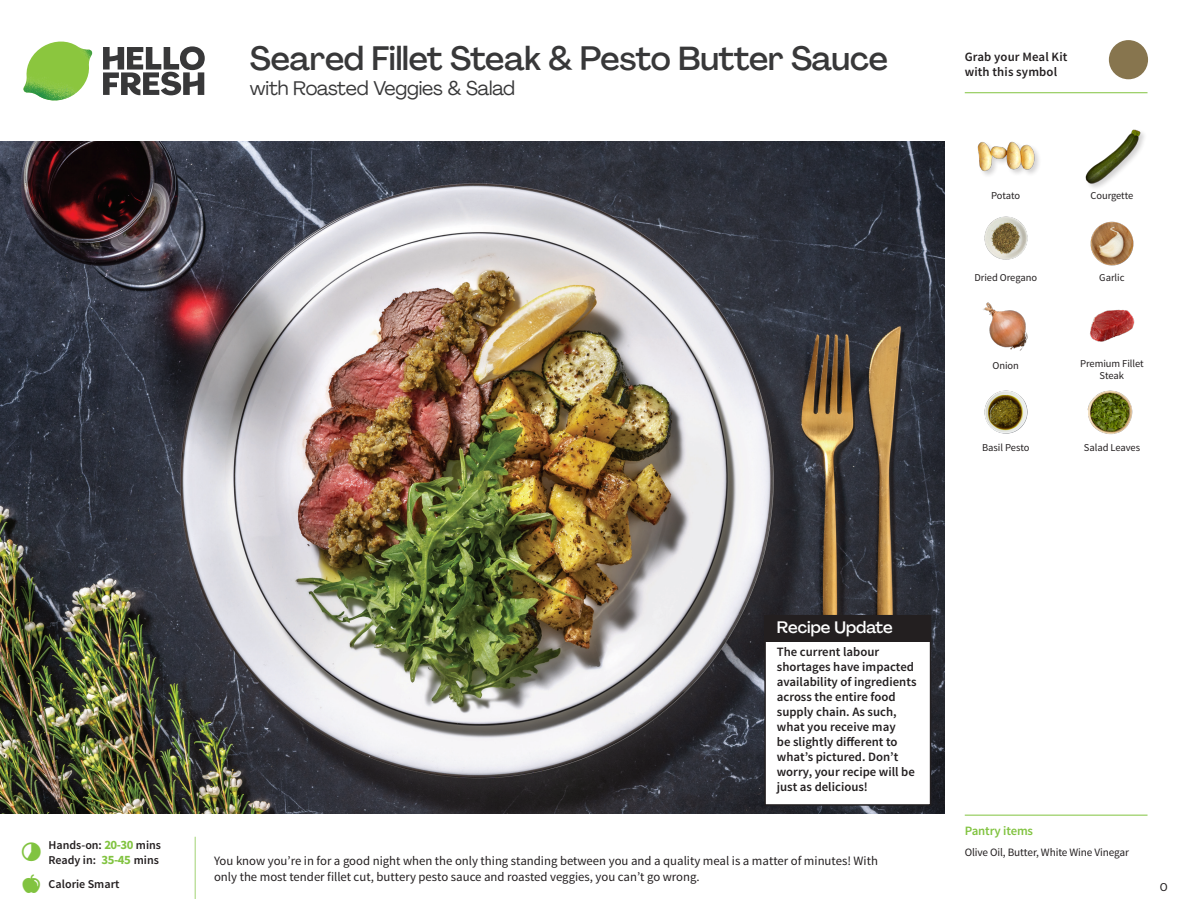
<style>
.page{position:relative;width:1188px;height:918px;background:#fff}
.page>*{position:absolute;margin:0;border:0;box-sizing:border-box;transform-origin:0 0}
._15_Titel_UK{font:500 33px "Agrandir";letter-spacing:-.01em;color:#383839}
._15_Titel_UK-2{font:19.5px "Agrandir";letter-spacing:-.01em;color:#383839}
.Steps_Text_AU{font:500 16.5px "Agrandir";color:#fff}
.Steps_Text_AU-2{font:600 12.75px/15px "Source Sans Pro";color:#231f20}
.Step_6_Text_AU{font:12.75px/16.5px "Source Sans Pro";color:#231f20}
._04_Headers_Front{font:600 12.75px "Source Sans Pro";letter-spacing:-.01em;color:#81c340}
._04_Intro{font:600 12px "Source Sans Pro";color:#231f20}
.t1{font:12px "Source Sans Pro";color:#231f20}
._05_Pantry{font:11.25px "Source Sans Pro";letter-spacing:-.01em;color:#231f20}
._18_FRONT_ingredient{font:10.5px/12px "Source Sans Pro";letter-spacing:-.005em;color:#231f20;text-align:center}
.s1{font-weight:700;font-size:12.75px;color:#81c340}
</style>
<div class="page">
<svg style="left:103px;top:46px;width:102px;height:49px"></svg>
<img style="left:23px;top:42px;width:69px;height:59px">
<img style="left:0;top:142px;width:945px;height:672px">
<img style="left:1090px;top:221px;width:44px;height:45px">
<img style="left:1090px;top:309px;width:45px;height:33px">
<img style="left:983px;top:302px;width:45px;height:49px">
<img style="left:984px;top:390px;width:44px;height:44px">
<img style="left:984px;top:216px;width:44px;height:44px">
<img style="left:1087px;top:390px;width:46px;height:45px">
<div style="left:977px;top:141px;width:65px;height:37px;background:#231f20;opacity:.2"></div>
<img style="left:977px;top:141px;width:57px;height:37px">
<div style="left:1085px;top:128px;width:63px;height:62px;background:#231f20;opacity:.2"></div>
<img style="left:1085px;top:128px;width:56px;height:57px">
<hr style="left:965px;top:815px;width:183px;height:1px;background:#81c340">
<svg style="left:1091px;top:40px;width:57px;height:54px"></svg>
<hr style="left:965px;top:92px;width:183px;height:1px;background:#81c340">
<div style="left:765px;top:616px;width:166px;height:189px;background:#fff"></div>
<div style="left:764px;top:615px;width:167px;height:191px;border:2px solid #231f20"></div>
<div style="left:764px;top:615px;width:167px;height:27px;background:#231f20"></div>
<p class="_15_Titel_UK" style="left:250px;top:38px;width:640px">Seared Fillet Steak &amp; Pesto Butter Sauce</p>
<p class="_15_Titel_UK-2" style="left:250px;top:76px;width:267px">with Roasted Veggies &amp; Salad</p>
<p class="Steps_Text_AU-2" style="left:965px;top:50px;width:104px">Grab your Meal Kit with this symbol</p>
<p class="_18_FRONT_ingredient" style="left:991px;top:189px;width:31px">Potato</p>
<p class="_18_FRONT_ingredient" style="left:1090px;top:189px;width:44px">Courgette</p>
<p class="_18_FRONT_ingredient" style="left:974px;top:271px;width:64px">Dried Oregano</p>
<p class="_18_FRONT_ingredient" style="left:1099px;top:271px;width:27px">Garlic</p>
<p class="_18_FRONT_ingredient" style="left:992px;top:360px;width:28px">Onion</p>
<p class="_18_FRONT_ingredient" style="left:1080px;top:358px;width:65px">Premium Fillet<br>Steak</p>
<p class="_18_FRONT_ingredient" style="left:982px;top:442px;width:49px">Basil Pesto</p>
<p class="_18_FRONT_ingredient" style="left:1084px;top:442px;width:58px">Salad Leaves</p>
<p class="_04_Intro" style="left:48px;top:837px;width:114px">Hands-on: <span class="s1">20-30</span> mins</p>
<p class="_04_Intro" style="left:48px;top:852px;width:112px">Ready in: <span class="s1">35-45</span> mins</p>
<p class="_04_Intro" style="left:49px;top:876px;width:72px">Calorie Smart</p>
<p class="Steps_Text_AU" style="left:777px;top:617px;width:117px">Recipe Update</p>
<p class="Steps_Text_AU-2" style="left:777px;top:644px;width:141px">The current labour shortages have impacted availability of ingredients across the entire food supply chain. As such, what you receive may<br>be slightly different to what’s pictured. Don’t worry, your recipe will be just as delicious!</p>
<p class="Step_6_Text_AU" style="left:214px;top:852px;width:665px">You know you’re in for a good night when the only thing standing between you and a quality meal is a matter of minutes! With only the most tender fillet cut, buttery pesto sauce and roasted veggies, you can’t go wrong.</p>
<p class="_04_Headers_Front" style="left:965px;top:822px;width:70px">Pantry items</p>
<p class="_05_Pantry" style="left:965px;top:845px;width:166px">Olive Oil, Butter, White Wine Vinegar</p>
<p class="t1" style="left:1160px;top:879px;width:9px">O</p>
</div>
